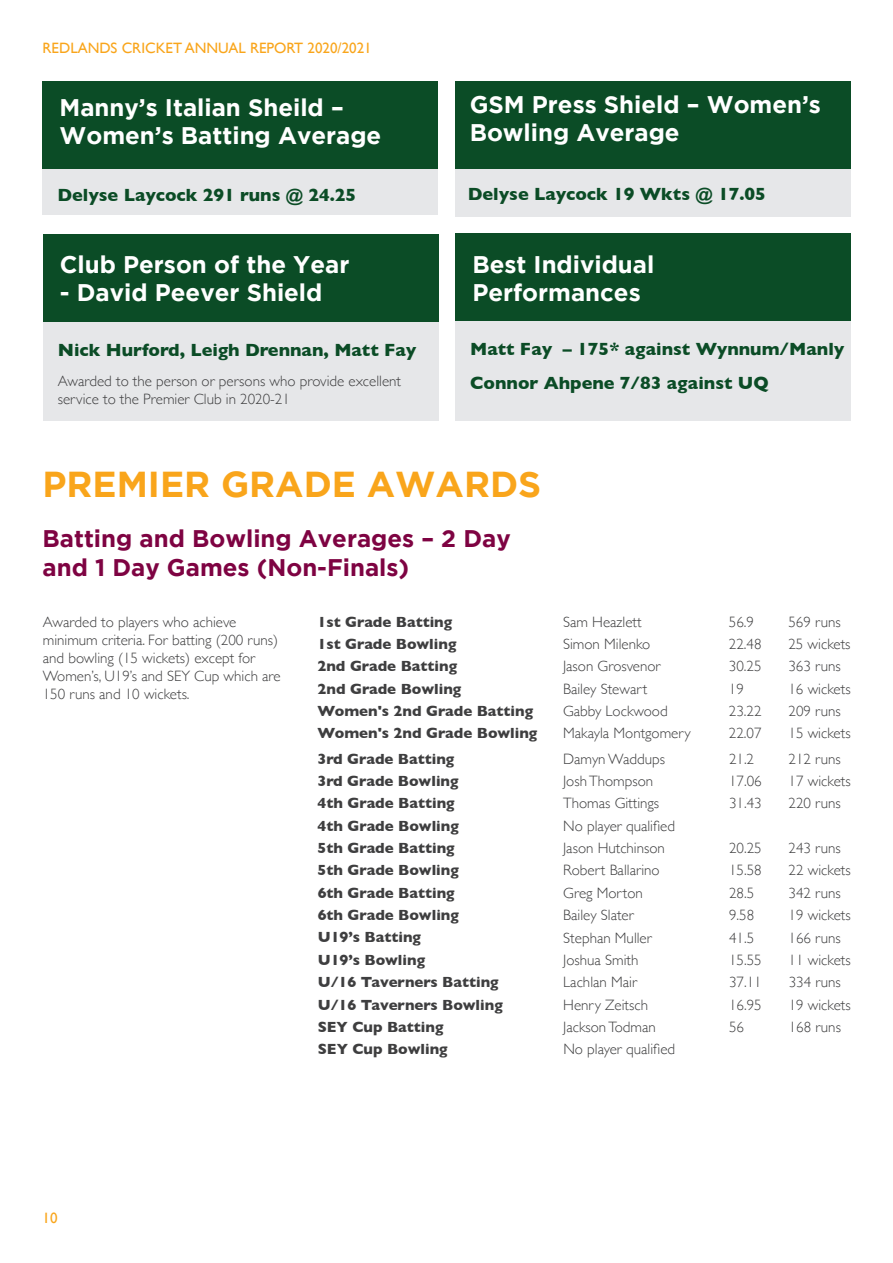
<style>
.page{position:relative;width:893px;height:1263px;background:#fff}
.page>*{position:absolute;margin:0;border:0;box-sizing:border-box;transform-origin:0 0}
.t1{font:700 36px "Gotham";color:#f9a51b}
.t2{font:700 24px/28.8px "Gotham";color:#fff}
.t3{font:700 24px/28.8px "Gotham";color:#7e0342}
.t4{font:700 18px/34.3px "Gill Sans";color:#0b4c26}
.t5{font:300 15px/18px "Gill Sans";color:#3e3e3f}
.t6{font:700 15px "Gill Sans";color:#3e3e3f}
.t7{font:15px "Gill Sans";color:#f9a51b}
</style>
<div class="page">
<div style="left:455px;top:167px;width:395px;height:49px;background:#e6e7e9"></div>
<div style="left:43px;top:167px;width:395px;height:48px;background:#e6e7e9"></div>
<div style="left:455px;top:81px;width:395px;height:87px;background:#0b4c26"></div>
<div style="left:43px;top:81px;width:395px;height:87px;background:#0b4c26"></div>
<div style="left:43px;top:320px;width:395px;height:101px;background:#e6e7e9"></div>
<div style="left:455px;top:320px;width:396px;height:101px;background:#e6e7e9"></div>
<div style="left:43px;top:235px;width:395px;height:87px;background:#0b4c26"></div>
<div style="left:455px;top:234px;width:396px;height:87px;background:#0b4c26"></div>
<p class="t7" style="left:43px;top:39px;width:331px">REDLANDS CRICKET ANNUAL REPORT 2020/2021</p>
<h2 class="t2" style="left:60px;top:92px;width:323px">Manny’s Italian Sheild –<br>Women’s Batting Average</h2>
<h2 class="t2" style="left:470px;top:89px;width:353px">GSM Press Shield – Women’s<br>Bowling Average</h2>
<p class="t4" style="left:57px;top:177px;width:300px">Delyse Laycock 291 runs @ 24.25</p>
<p class="t4" style="left:468px;top:176px;width:300px">Delyse Laycock 19 Wkts @ 17.05</p>
<h2 class="t2" style="left:60px;top:249px;width:291px">Club Person of the Year</h2>
<h2 class="t2" style="left:60px;top:278px;width:264px">- David Peever Shield</h2>
<p class="t4" style="left:58px;top:332px;width:360px">Nick Hurford, Leigh Drennan, Matt Fay</p>
<p class="t5" style="left:58px;top:372px;width:345px">Awarded to the person or persons who provide excellent service to the Premier Club in 2020-21</p>
<h2 class="t2" style="left:472px;top:249px;width:183px">Best Individual<br>Performances</h2>
<p class="t4" style="left:470px;top:331px;width:376px">Matt Fay – 175* against Wynnum/Manly<br>Connor Ahpene 7/83 against UQ</p>
<h1 class="t1" style="left:43px;top:463px;width:500px">PREMIER GRADE AWARDS</h1>
<h2 class="t3" style="left:43px;top:523px;width:470px">Batting and Bowling Averages – 2 Day and 1 Day Games (Non-Finals)</h2>
<p class="t6" style="left:317px;top:610px;width:136px">1st Grade Batting</p>
<p class="t5" style="left:563px;top:612px;width:80px">Sam Heazlett</p>
<p class="t5" style="left:729px;top:612px;width:27px">56.9</p>
<p class="t5" style="left:788px;top:612px;width:54px">569 runs</p>
<p class="t6" style="left:317px;top:632px;width:140px">1st Grade Bowling</p>
<p class="t5" style="left:563px;top:634px;width:89px">Simon Milenko</p>
<p class="t5" style="left:729px;top:634px;width:34px">22.48</p>
<p class="t5" style="left:788px;top:634px;width:64px">25 wickets</p>
<p class="t6" style="left:318px;top:654px;width:141px">2nd Grade Batting</p>
<p class="t5" style="left:563px;top:657px;width:99px">Jason Grosvenor</p>
<p class="t5" style="left:729px;top:657px;width:34px">30.25</p>
<p class="t5" style="left:788px;top:657px;width:54px">363 runs</p>
<p class="t6" style="left:318px;top:677px;width:145px">2nd Grade Bowling</p>
<p class="t5" style="left:563px;top:679px;width:86px">Bailey Stewart</p>
<p class="t5" style="left:729px;top:679px;width:16px">19</p>
<p class="t5" style="left:788px;top:679px;width:64px">16 wickets</p>
<p class="t6" style="left:318px;top:699px;width:217px">Women's 2nd Grade Batting</p>
<p class="t5" style="left:563px;top:701px;width:106px">Gabby Lockwood</p>
<p class="t5" style="left:729px;top:701px;width:34px">23.22</p>
<p class="t5" style="left:788px;top:701px;width:54px">209 runs</p>
<p class="t6" style="left:318px;top:721px;width:221px">Women's 2nd Grade Bowling</p>
<p class="t5" style="left:563px;top:724px;width:129px">Makayla Montgomery</p>
<p class="t5" style="left:729px;top:724px;width:34px">22.07</p>
<p class="t5" style="left:788px;top:724px;width:64px">15 wickets</p>
<p class="t6" style="left:318px;top:746px;width:138px">3rd Grade Batting</p>
<p class="t5" style="left:563px;top:749px;width:103px">Damyn Waddups</p>
<p class="t5" style="left:729px;top:749px;width:27px">21.2</p>
<p class="t5" style="left:788px;top:749px;width:54px">212 runs</p>
<p class="t6" style="left:318px;top:769px;width:142px">3rd Grade Bowling</p>
<p class="t5" style="left:563px;top:771px;width:92px">Josh Thompson</p>
<p class="t5" style="left:729px;top:771px;width:34px">17.06</p>
<p class="t5" style="left:788px;top:771px;width:64px">17 wickets</p>
<p class="t6" style="left:318px;top:791px;width:139px">4th Grade Batting</p>
<p class="t5" style="left:563px;top:794px;width:98px">Thomas Gittings</p>
<p class="t5" style="left:729px;top:794px;width:34px">31.43</p>
<p class="t5" style="left:788px;top:794px;width:54px">220 runs</p>
<p class="t6" style="left:318px;top:814px;width:143px">4th Grade Bowling</p>
<p class="t5" style="left:563px;top:816px;width:113px">No player qualified</p>
<p class="t6" style="left:318px;top:836px;width:139px">5th Grade Batting</p>
<p class="t5" style="left:563px;top:838px;width:103px">Jason Hutchinson</p>
<p class="t5" style="left:729px;top:838px;width:34px">20.25</p>
<p class="t5" style="left:789px;top:838px;width:54px">243 runs</p>
<p class="t6" style="left:318px;top:858px;width:143px">5th Grade Bowling</p>
<p class="t5" style="left:563px;top:861px;width:98px">Robert Ballarino</p>
<p class="t5" style="left:729px;top:861px;width:34px">15.58</p>
<p class="t5" style="left:789px;top:861px;width:64px">22 wickets</p>
<p class="t6" style="left:318px;top:881px;width:139px">6th Grade Batting</p>
<p class="t5" style="left:563px;top:883px;width:81px">Greg Morton</p>
<p class="t5" style="left:729px;top:883px;width:27px">28.5</p>
<p class="t5" style="left:789px;top:883px;width:54px">342 runs</p>
<p class="t6" style="left:318px;top:903px;width:143px">6th Grade Bowling</p>
<p class="t5" style="left:563px;top:905px;width:72px">Bailey Slater</p>
<p class="t5" style="left:729px;top:905px;width:27px">9.58</p>
<p class="t5" style="left:789px;top:905px;width:64px">19 wickets</p>
<p class="t6" style="left:318px;top:925px;width:105px">U19’s Batting</p>
<p class="t5" style="left:563px;top:928px;width:90px">Stephan Muller</p>
<p class="t5" style="left:729px;top:928px;width:27px">41.5</p>
<p class="t5" style="left:789px;top:928px;width:54px">166 runs</p>
<p class="t6" style="left:318px;top:948px;width:109px">U19’s Bowling</p>
<p class="t5" style="left:563px;top:950px;width:77px">Joshua Smith</p>
<p class="t5" style="left:729px;top:950px;width:34px">15.55</p>
<p class="t5" style="left:789px;top:950px;width:64px">11 wickets</p>
<p class="t6" style="left:318px;top:970px;width:182px">U/16 Taverners Batting</p>
<p class="t5" style="left:563px;top:973px;width:75px">Lachlan Mair</p>
<p class="t5" style="left:729px;top:973px;width:34px">37.11</p>
<p class="t5" style="left:789px;top:973px;width:54px">334 runs</p>
<p class="t6" style="left:318px;top:992px;width:187px">U/16 Taverners Bowling</p>
<p class="t5" style="left:563px;top:995px;width:86px">Henry Zeitsch</p>
<p class="t5" style="left:729px;top:995px;width:34px">16.95</p>
<p class="t5" style="left:789px;top:995px;width:64px">19 wickets</p>
<p class="t6" style="left:318px;top:1015px;width:127px">SEY Cup Batting</p>
<p class="t5" style="left:563px;top:1017px;width:94px">Jackson Todman</p>
<p class="t5" style="left:729px;top:1017px;width:16px">56</p>
<p class="t5" style="left:789px;top:1017px;width:54px">168 runs</p>
<p class="t6" style="left:318px;top:1037px;width:131px">SEY Cup Bowling</p>
<p class="t5" style="left:563px;top:1040px;width:113px">No player qualified</p>
<p class="t5" style="left:43px;top:612px;width:239px">Awarded to players who achieve minimum criteria. For batting (200 runs) and bowling (15 wickets) except for Women’s, U19’s and SEY Cup which are 150 runs and 10 wickets.</p>
<p class="t7" style="left:43px;top:1209px;width:16px">10</p>
</div>
